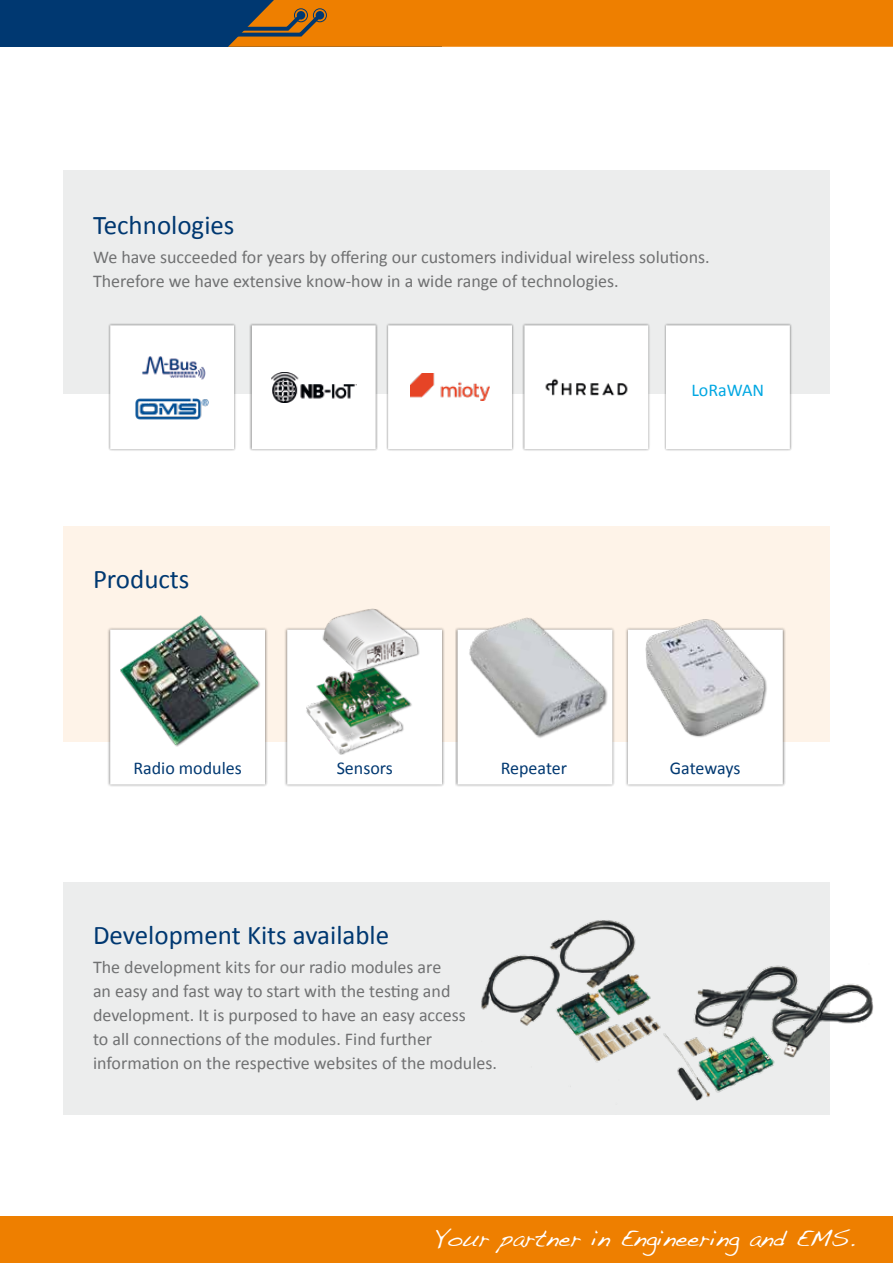
<style>
.page{position:relative;width:893px;height:1263px;background:#fff}
.page>*{position:absolute;margin:0;border:0;box-sizing:border-box;transform-origin:0 0}
.t1{font:27px "Calibri";color:#003871}
.t2{font:24px "Handwriting Dakota";color:#fff}
.t3{font:18px/24px "Calibri";color:#707172}
.t4{font:18px "Calibri";color:#003871}
.t5{font:18px "Calibri";color:#00a7e2}
</style>
<div class="page">
<div style="left:63px;top:170px;width:767px;height:224px;background:#eceded"></div>
<div style="left:63px;top:882px;width:767px;height:233px;background:#eceded"></div>
<div style="left:63px;top:526px;width:767px;height:216px;background:#fef3e8"></div>
<div style="left:0;top:0;width:441px;height:47px;background:#003871"></div>
<div style="left:0;top:1216px;width:893px;height:47px;background:#ee7f00"></div>
<svg style="left:228px;top:0;width:665px;height:47px"></svg>
<div style="left:107px;top:627px;width:161px;height:161px;background:#000;opacity:.5"></div>
<div style="left:110px;top:630px;width:155px;height:154px;background:#fff"></div>
<div style="left:284px;top:627px;width:161px;height:161px;background:#000;opacity:.5"></div>
<div style="left:287px;top:630px;width:155px;height:154px;background:#fff"></div>
<div style="left:455px;top:627px;width:161px;height:161px;background:#000;opacity:.5"></div>
<div style="left:458px;top:630px;width:154px;height:154px;background:#fff"></div>
<div style="left:625px;top:627px;width:161px;height:161px;background:#000;opacity:.5"></div>
<div style="left:628px;top:630px;width:155px;height:154px;background:#fff"></div>
<div style="left:108px;top:323px;width:129px;height:129px;background:#000;opacity:.5"></div>
<div style="left:110px;top:325px;width:124px;height:124px;background:#fff"></div>
<img style="left:136px;top:399px;width:72px;height:21px">
<img style="left:142px;top:356px;width:64px;height:24px">
<div style="left:250px;top:323px;width:128px;height:129px;background:#000;opacity:.5"></div>
<div style="left:252px;top:325px;width:124px;height:124px;background:#fff"></div>
<img style="left:271px;top:372px;width:85px;height:30px">
<div style="left:386px;top:323px;width:128px;height:129px;background:#000;opacity:.5"></div>
<div style="left:388px;top:325px;width:124px;height:124px;background:#fff"></div>
<img style="left:411px;top:373px;width:78px;height:27px">
<div style="left:522px;top:323px;width:129px;height:129px;background:#000;opacity:.5"></div>
<div style="left:524px;top:325px;width:124px;height:124px;background:#fff"></div>
<div style="left:664px;top:323px;width:128px;height:129px;background:#000;opacity:.5"></div>
<div style="left:666px;top:325px;width:124px;height:124px;background:#fff"></div>
<img style="left:545px;top:378px;width:83px;height:18px">
<div style="left:120px;top:615px;width:141px;height:132px;background:#000;opacity:.5"></div>
<img style="left:120px;top:615px;width:138px;height:129px">
<img style="left:299px;top:608px;width:131px;height:147px">
<img style="left:455px;top:617px;width:161px;height:131px">
<img style="left:645px;top:619px;width:121px;height:118px">
<img style="left:481px;top:920px;width:393px;height:181px">
<h1 class="t1" style="left:93px;top:209px;width:143px">Technologies</h1>
<p class="t3" style="left:93px;top:244px;width:618px">We have succeeded for years by offering our customers individual wireless solutions.<br>Therefore we have extensive know-how in a wide range of technologies.</p>
<h1 class="t1" style="left:93px;top:562px;width:98px">Products</h1>
<p class="t5" style="left:691px;top:379px;width:74px">LoRaWAN</p>
<p class="t4" style="left:133px;top:757px;width:110px">Radio modules</p>
<p class="t4" style="left:337px;top:757px;width:58px">Sensors</p>
<p class="t4" style="left:501px;top:757px;width:68px">Repeater</p>
<p class="t4" style="left:670px;top:757px;width:72px">Gateways</p>
<h1 class="t1" style="left:93px;top:918px;width:298px">Development Kits available</h1>
<p class="t3" style="left:93px;top:954px;width:405px">The development kits for our radio modules are<br>an easy and fast way to start with the testing and development. It is purposed to have an easy access<br>to all connections of the modules. Find further information on the respective websites of the modules.</p>
<h2 class="t2" style="left:435px;top:1224px;width:422px">Your partner in Engineering and EMS.</h2>
</div>
